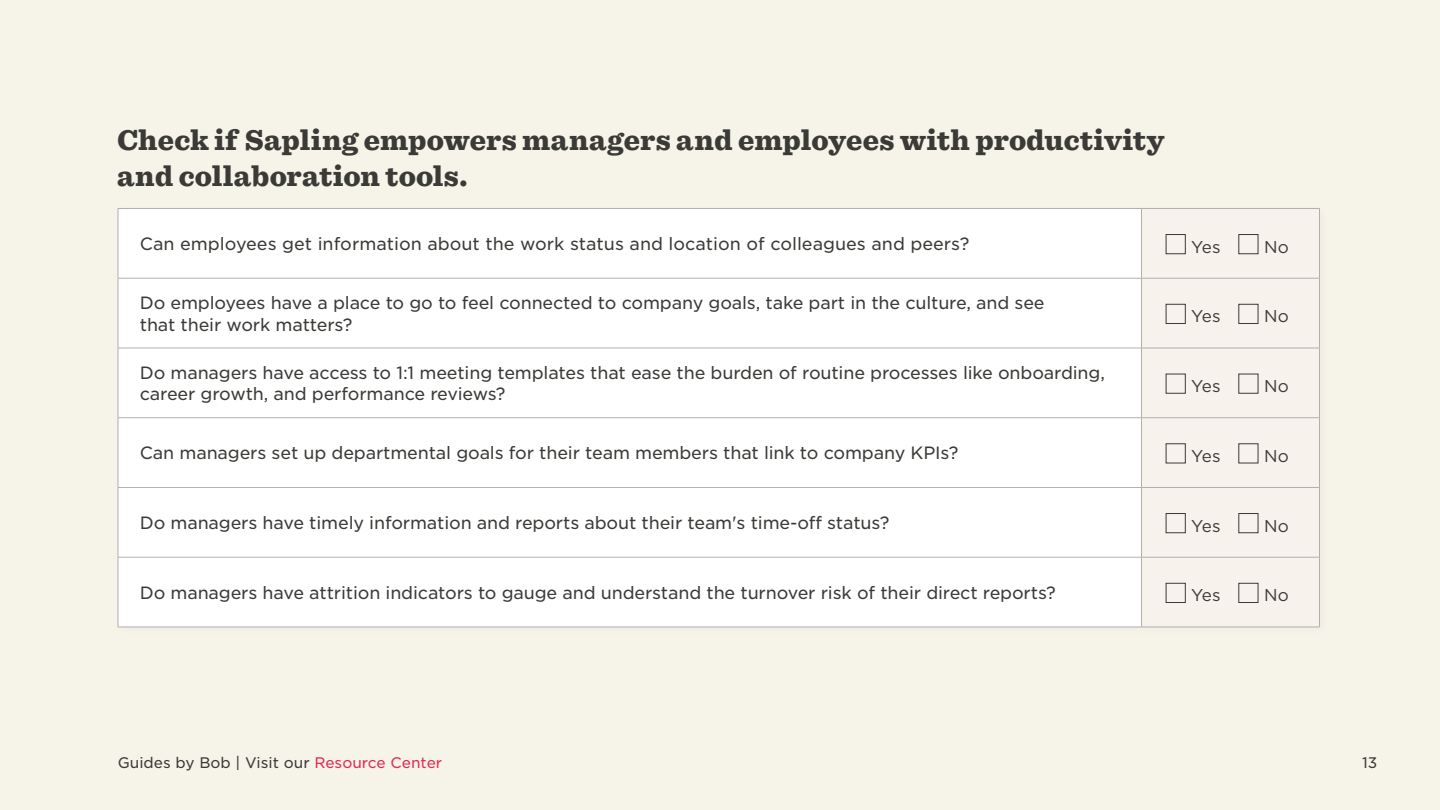
<style>
.page{position:relative;width:1440px;height:810px;background:#f6f3e8}
.page>*{position:absolute;margin:0;border:0;box-sizing:border-box;transform-origin:0 0}
.t1{font:900 30px/36px "Sentinel";letter-spacing:.01em;color:#3a3a37}
.t2{font:17.1px "Gotham S Sm";letter-spacing:-.01em;color:#3a3a37}
.t3{font:17.1px "Gotham HTF";letter-spacing:.015em;color:#3a3a37}
.t4{font:14.7px "Gotham S Sm";color:#3a3a37}
.s1{color:#e32b52}
</style>
<div class="page">
<div style="left:119px;top:209px;width:1022px;height:418px;background:#fff"></div>
<svg style="left:1142px;top:234px;width:177px;height:393px"></svg>
<hr style="left:118px;top:208px;width:1024px;height:1px;background:#b0b0af">
<hr style="left:118px;top:209px;width:1px;height:69px;background:#b0b0af">
<hr style="left:1142px;top:208px;width:178px;height:1px;background:#b0b0af">
<hr style="left:1141px;top:209px;width:1px;height:69px;background:#b0b0af">
<hr style="left:1319px;top:209px;width:1px;height:69px;background:#b0b0af">
<hr style="left:118px;top:278px;width:1024px;height:1px;background:#b0b0af">
<hr style="left:118px;top:278px;width:1px;height:70px;background:#b0b0af">
<hr style="left:1142px;top:278px;width:178px;height:1px;background:#b0b0af">
<hr style="left:1141px;top:278px;width:1px;height:70px;background:#b0b0af">
<hr style="left:1319px;top:278px;width:1px;height:70px;background:#b0b0af">
<hr style="left:118px;top:348px;width:1024px;height:1px;background:#b0b0af">
<hr style="left:118px;top:348px;width:1px;height:69px;background:#b0b0af">
<hr style="left:1142px;top:348px;width:178px;height:1px;background:#b0b0af">
<hr style="left:1141px;top:348px;width:1px;height:69px;background:#b0b0af">
<hr style="left:1319px;top:348px;width:1px;height:69px;background:#b0b0af">
<hr style="left:118px;top:417px;width:1024px;height:1px;background:#b0b0af">
<hr style="left:118px;top:418px;width:1px;height:69px;background:#b0b0af">
<hr style="left:1142px;top:417px;width:178px;height:1px;background:#b0b0af">
<hr style="left:1141px;top:418px;width:1px;height:69px;background:#b0b0af">
<hr style="left:1319px;top:418px;width:1px;height:69px;background:#b0b0af">
<hr style="left:118px;top:487px;width:1024px;height:1px;background:#b0b0af">
<hr style="left:118px;top:488px;width:1px;height:69px;background:#b0b0af">
<hr style="left:1142px;top:487px;width:178px;height:1px;background:#b0b0af">
<hr style="left:1141px;top:488px;width:1px;height:69px;background:#b0b0af">
<hr style="left:1319px;top:488px;width:1px;height:69px;background:#b0b0af">
<hr style="left:118px;top:557px;width:1024px;height:1px;background:#b0b0af">
<hr style="left:118px;top:557px;width:1px;height:70px;background:#b0b0af">
<hr style="left:1142px;top:557px;width:178px;height:1px;background:#b0b0af">
<hr style="left:1141px;top:557px;width:1px;height:70px;background:#b0b0af">
<hr style="left:1319px;top:557px;width:1px;height:70px;background:#b0b0af">
<hr style="left:118px;top:627px;width:1024px;height:1px;background:#b0b0af">
<hr style="left:1142px;top:627px;width:178px;height:1px;background:#b0b0af">
<div style="left:1166px;top:234px;width:20px;height:20px;border:1px solid #3a3a37"></div>
<div style="left:1238px;top:234px;width:20px;height:20px;border:1px solid #3a3a37"></div>
<div style="left:1166px;top:304px;width:20px;height:20px;border:1px solid #3a3a37"></div>
<div style="left:1238px;top:304px;width:20px;height:20px;border:1px solid #3a3a37"></div>
<div style="left:1166px;top:374px;width:20px;height:20px;border:1px solid #3a3a37"></div>
<div style="left:1238px;top:374px;width:20px;height:20px;border:1px solid #3a3a37"></div>
<div style="left:1166px;top:443px;width:20px;height:20px;border:1px solid #3a3a37"></div>
<div style="left:1238px;top:443px;width:20px;height:20px;border:1px solid #3a3a37"></div>
<div style="left:1166px;top:513px;width:20px;height:20px;border:1px solid #3a3a37"></div>
<div style="left:1238px;top:513px;width:20px;height:20px;border:1px solid #3a3a37"></div>
<div style="left:1166px;top:583px;width:20px;height:20px;border:1px solid #3a3a37"></div>
<div style="left:1238px;top:583px;width:20px;height:20px;border:1px solid #3a3a37"></div>
<h1 class="t1" style="left:117px;top:122px;width:1049px">Check if Sapling empowers managers and employees with productivity and collaboration tools.</h1>
<p class="t2" style="left:140px;top:232px;width:831px">Can employees get information about the work status and location of colleagues and peers?</p>
<p class="t2" style="left:140px;top:291px;width:906px">Do employees have a place to go to feel connected to company goals, take part in the culture, and see</p>
<p class="t2" style="left:140px;top:313px;width:214px">that their work matters?</p>
<p class="t2" style="left:140px;top:361px;width:967px">Do managers have access to 1:1 meeting templates that ease the burden of routine processes like onboarding,</p>
<p class="t2" style="left:140px;top:383px;width:367px">career growth, and performance reviews?</p>
<p class="t2" style="left:140px;top:442px;width:820px">Can managers set up departmental goals for their team members that link to company KPIs?</p>
<p class="t2" style="left:140px;top:511px;width:751px">Do managers have timely information and reports about their team s' time-off status?</p>
<p class="t2" style="left:140px;top:581px;width:918px">Do managers have attrition indicators to gauge and understand the turnover risk of their direct reports?</p>
<p class="t3" style="left:1191px;top:237px;width:31px">Yes</p>
<p class="t3" style="left:1191px;top:307px;width:31px">Yes</p>
<p class="t3" style="left:1191px;top:377px;width:31px">Yes</p>
<p class="t3" style="left:1191px;top:446px;width:31px">Yes</p>
<p class="t3" style="left:1191px;top:516px;width:31px">Yes</p>
<p class="t3" style="left:1191px;top:586px;width:31px">Yes</p>
<p class="t3" style="left:1264px;top:237px;width:26px">No</p>
<p class="t3" style="left:1264px;top:307px;width:26px">No</p>
<p class="t3" style="left:1264px;top:377px;width:26px">No</p>
<p class="t3" style="left:1264px;top:446px;width:26px">No</p>
<p class="t3" style="left:1264px;top:516px;width:26px">No</p>
<p class="t3" style="left:1264px;top:586px;width:26px">No</p>
<p class="t4" style="left:118px;top:753px;width:326px">Guides by Bob | Visit our <span class="s1">Resource Center</span></p>
<p class="t4" style="left:1362px;top:753px;width:17px">13</p>
</div>
